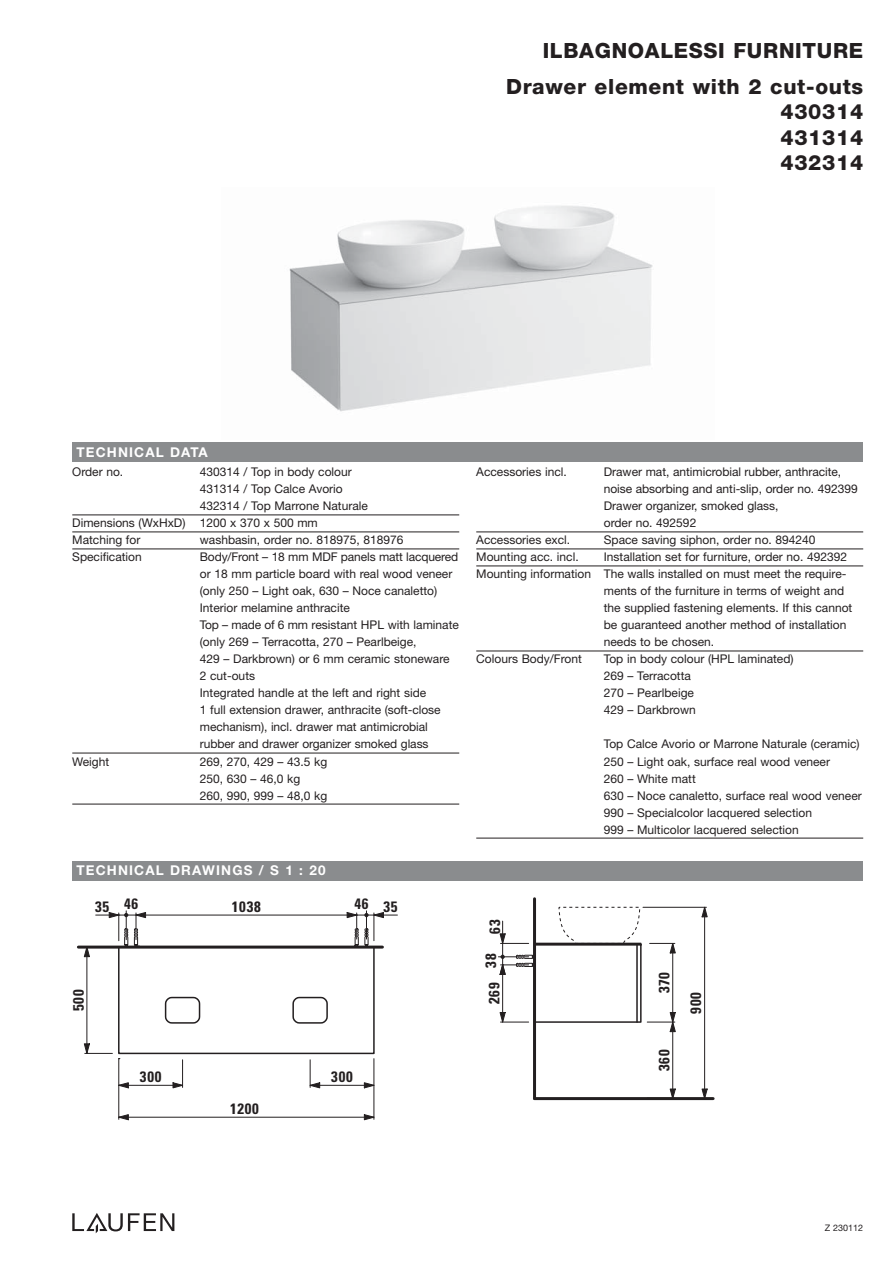
<style>
.page{position:relative;width:893px;height:1263px;background:#fff}
.page>*{position:absolute;margin:0;border:0;box-sizing:border-box;transform-origin:0 0}
.t1{font:800 21px/25.5px "Helvetica Neue";letter-spacing:.03em;color:#231f20;text-align:justify}
.t2{font:700 condensed 15px/31.8px "Univers";letter-spacing:.05em;color:#231f20}
.t3{font:700 13.5px "Helvetica Neue";letter-spacing:.085em;color:#fff}
.t4{font:12px/17px "Helvetica Neue";color:#231f20}
.t5{font:9px "Helvetica Neue";color:#231f20}
</style>
<div class="page">
<svg style="left:72px;top:1213px;width:102px;height:20px"></svg>
<div style="left:72px;top:861px;width:791px;height:19px;background:#8a8c8e"></div>
<div style="left:72px;top:442px;width:791px;height:19px;background:#8a8c8e"></div>
<img style="left:289px;top:205px;width:364px;height:207px">
<hr style="left:72px;top:515px;width:387px;height:1px;background:#231f20">
<hr style="left:72px;top:532px;width:387px;height:1px;background:#231f20">
<hr style="left:72px;top:549px;width:387px;height:1px;background:#231f20">
<hr style="left:72px;top:753px;width:387px;height:1px;background:#231f20">
<hr style="left:72px;top:804px;width:387px;height:1px;background:#231f20">
<hr style="left:476px;top:532px;width:387px;height:1px;background:#231f20">
<hr style="left:476px;top:549px;width:387px;height:1px;background:#231f20">
<hr style="left:476px;top:566px;width:387px;height:1px;background:#231f20">
<hr style="left:476px;top:651px;width:387px;height:1px;background:#231f20">
<hr style="left:476px;top:838px;width:387px;height:1px;background:#231f20">
<div style="left:118px;top:946px;width:257px;height:108px;border:2px solid #231f20"></div>
<svg style="left:164px;top:996px;width:37px;height:28px"></svg>
<svg style="left:292px;top:996px;width:36px;height:28px"></svg>
<hr style="left:119px;top:1085px;width:64px;height:1px;background:#231f20">
<svg style="left:173px;top:1060px;width:10px;height:28px"></svg>
<hr style="left:310px;top:1085px;width:64px;height:1px;background:#231f20">
<svg style="left:364px;top:1082px;width:10px;height:6px"></svg>
<svg style="left:309px;top:1060px;width:11px;height:28px"></svg>
<svg style="left:118px;top:1082px;width:11px;height:6px"></svg>
<hr style="left:119px;top:1058px;width:1px;height:61px;background:#231f20">
<hr style="left:374px;top:1058px;width:1px;height:61px;background:#231f20">
<hr style="left:119px;top:1117px;width:255px;height:1px;background:#231f20">
<svg style="left:364px;top:1114px;width:11px;height:6px"></svg>
<svg style="left:118px;top:1114px;width:11px;height:6px"></svg>
<hr style="left:87px;top:947px;width:1px;height:106px;background:#231f20">
<svg style="left:84px;top:948px;width:6px;height:9px"></svg>
<svg style="left:84px;top:1043px;width:28px;height:11px"></svg>
<hr style="left:96px;top:915px;width:40px;height:1px;background:#231f20">
<svg style="left:109px;top:911px;width:19px;height:34px"></svg>
<hr style="left:136px;top:915px;width:221px;height:1px;background:#231f20">
<svg style="left:134px;top:912px;width:12px;height:33px"></svg>
<svg style="left:347px;top:911px;width:50px;height:37px"></svg>
<hr style="left:78px;top:945px;width:304px;height:3px;background:#231f20">
<hr style="left:533px;top:899px;width:3px;height:199px;background:#231f20">
<hr style="left:534px;top:1097px;width:179px;height:3px;background:#231f20">
<hr style="left:672px;top:1022px;width:1px;height:76px;background:#231f20">
<svg style="left:647px;top:1089px;width:29px;height:9px"></svg>
<hr style="left:643px;top:907px;width:63px;height:1px;background:#231f20">
<hr style="left:704px;top:907px;width:1px;height:191px;background:#231f20">
<svg style="left:702px;top:906px;width:5px;height:11px"></svg>
<svg style="left:698px;top:1089px;width:9px;height:9px"></svg>
<hr style="left:498px;top:956px;width:31px;height:1px;background:#231f20">
<svg style="left:500px;top:906px;width:176px;height:126px"></svg>
<h1 class="t1" style="left:543px;top:39px;width:322px">ILBAGNOALESSI FURNITURE</h1>
<h1 class="t1" style="left:780px;top:75px;width:84px;text-indent:-274px">Drawer element with 2 cut-outs 430314<br>431314<br>432314</h1>
<p class="t3" style="left:77px;top:447px;width:133px">TECHNICAL DATA</p>
<p class="t4" style="left:72px;top:465px;width:53px">Order no.</p>
<p class="t4" style="left:200px;top:465px;width:153px">430314 / Top in body colour</p>
<p class="t4" style="left:200px;top:482px;width:144px">431314 / Top Calce Avorio</p>
<p class="t4" style="left:200px;top:499px;width:170px">432314 / Top Marrone Naturale</p>
<p class="t4" style="left:72px;top:516px;width:247px">Dimensions (WxHxD) 1200 x 370 x 500 mm</p>
<p class="t4" style="left:72px;top:533px;width:70px">Matching for</p>
<p class="t4" style="left:200px;top:533px;width:205px">washbasin, order no. 818975, 818976</p>
<p class="t4" style="left:72px;top:550px;width:71px">Specification</p>
<p class="t4" style="left:200px;top:550px;width:261px">Body/Front – 18 mm MDF panels matt lacquered or 18 mm particle board with real wood veneer (only 250 – Light oak, 630 – Noce canaletto)<br>Interior melamine anthracite<br>Top – made of 6 mm resistant HPL with laminate (only 269 – Terracotta, 270 – Pearlbeige,<br>429 – Darkbrown) or 6 mm ceramic stoneware 2 cut-outs<br>Integrated handle at the left and right side<br>1 full extension drawer, anthracite (soft-close mechanism), incl. drawer mat antimicrobial rubber and drawer organizer smoked glass</p>
<p class="t4" style="left:72px;top:754px;width:38px">Weight</p>
<p class="t4" style="left:200px;top:754px;width:129px">269, 270, 429 – 43.5 kg<br>250, 630 – 46,0 kg<br>260, 990, 999 – 48,0 kg</p>
<p class="t3" style="left:77px;top:866px;width:250px">TECHNICAL DRAWINGS / S 1 : 20</p>
<p class="t2" style="left:95px;top:890px;width:44px">35 46</p>
<p class="t2" style="left:232px;top:892px;width:30px">1038</p>
<p class="t2" style="left:355px;top:890px;width:44px">46 35</p>
<p class="t2" style="left:64px;top:1011px;width:23px;rotate:-90deg">500</p>
<p class="t2" style="left:140px;top:1062px;width:23px">300</p>
<p class="t2" style="left:331px;top:1062px;width:23px">300</p>
<p class="t2" style="left:230px;top:1094px;width:30px">1200</p>
<p class="t4" style="left:476px;top:465px;width:92px">Accessories incl.</p>
<p class="t4" style="left:604px;top:465px;width:255px">Drawer mat, antimicrobial rubber, anthracite, noise absorbing and anti-slip, order no. 492399<br>Drawer organizer, smoked glass,<br>order no. 492592</p>
<p class="t4" style="left:476px;top:533px;width:95px">Accessories excl.</p>
<p class="t4" style="left:604px;top:533px;width:213px">Space saving siphon, order no. 894240</p>
<p class="t4" style="left:476px;top:550px;width:104px">Mounting acc. incl.</p>
<p class="t4" style="left:604px;top:550px;width:245px">Installation set for furniture, order no. 492392</p>
<p class="t4" style="left:476px;top:567px;width:372px">Mounting information The walls installed on must meet the require-</p>
<p class="t4" style="left:604px;top:584px;width:242px">ments of the furniture in terms of weight and</p>
<p class="t4" style="left:604px;top:601px;width:250px">the supplied fastening elements. If this cannot</p>
<p class="t4" style="left:604px;top:618px;width:244px">be guaranteed another method of installation</p>
<p class="t4" style="left:604px;top:635px;width:112px">needs to be chosen.</p>
<p class="t4" style="left:476px;top:652px;width:107px">Colours Body/Front</p>
<p class="t4" style="left:604px;top:652px;width:191px">Top in body colour (HPL laminated)<br>269 – Terracotta<br>270 – Pearlbeige<br>429 – Darkbrown</p>
<p class="t4" style="left:604px;top:737px;width:259px">Top Calce Avorio or Marrone Naturale (ceramic)<br>250 – Light oak, surface real wood veneer<br>260 – White matt<br>630 – Noce canaletto, surface real wood veneer 990 – Specialcolor lacquered selection<br>999 – Multicolor lacquered selection</p>
<p class="t2" style="left:480px;top:934px;width:16px;rotate:-90deg">63</p>
<p class="t2" style="left:477px;top:968px;width:16px;rotate:-90deg">38</p>
<p class="t2" style="left:480px;top:1004px;width:23px;rotate:-90deg">269</p>
<p class="t2" style="left:650px;top:1014px;width:43px;text-indent:20px;rotate:-90deg">370<br>900</p>
<p class="t2" style="left:650px;top:1071px;width:23px;rotate:-90deg">360</p>
<p class="t5" style="left:825px;top:1224px;width:40px">Z 230112</p>
</div>
